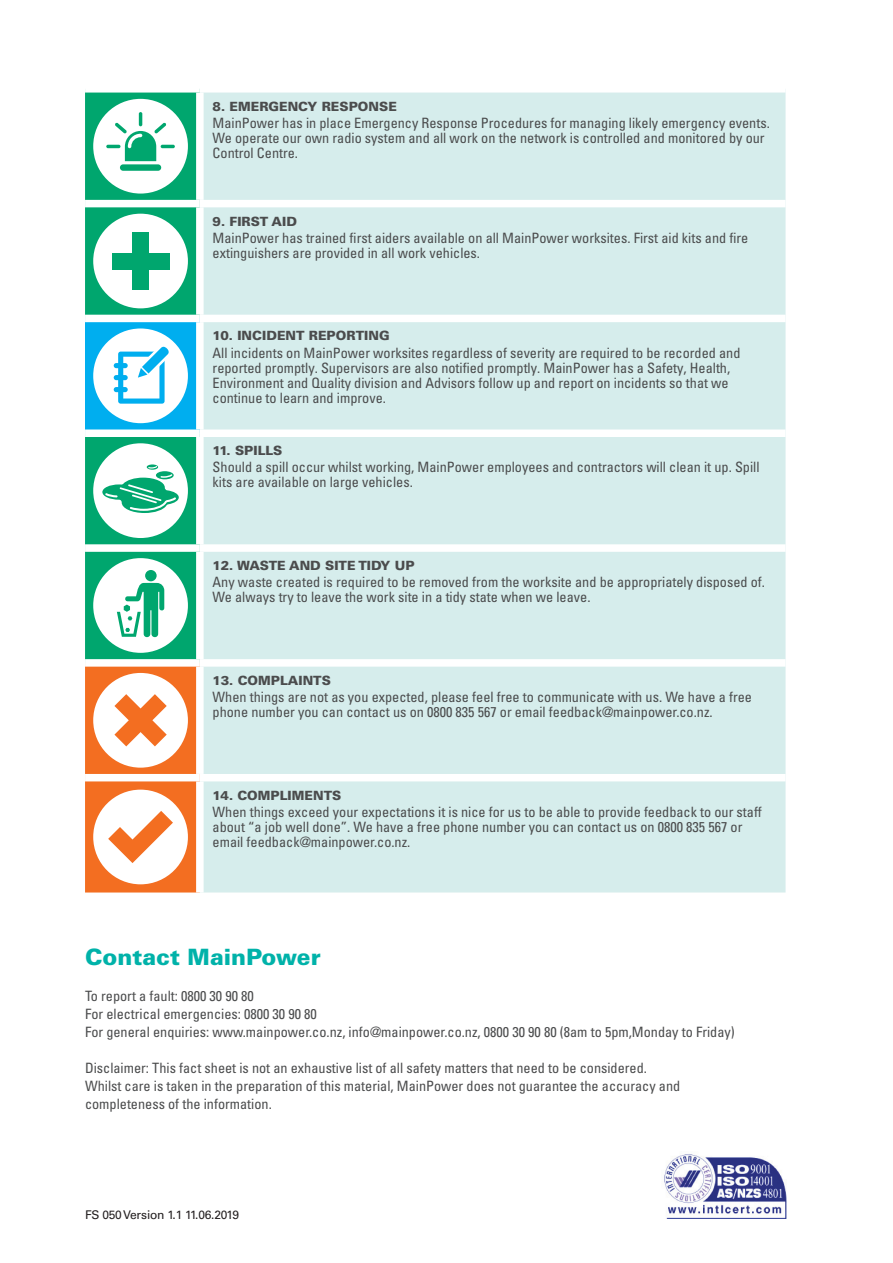
<style>
.page{position:relative;width:893px;height:1263px;background:#fff}
.page>*{position:absolute;margin:0;border:0;box-sizing:border-box;transform-origin:0 0}
.t1{font:900 22.5px "Univers LT Pro 75";color:#00b2a9}
.t2{font:condensed 14.25px/15px "Univers LT Pro";color:#4b4c4d}
.t3{font:900 12.75px "Univers LT Pro 75";color:#4b4c4d}
.t4{font:12px "Univers LT Pro 55 Roman";letter-spacing:-.02em;color:#231f20}
</style>
<div class="page">
<svg style="left:85px;top:93px;width:111px;height:566px;background:#03a76f"></svg>
<div style="left:204px;top:93px;width:582px;height:799px;background:#d6edec"></div>
<div style="left:85px;top:318px;width:115px;height:115px;background:#00aeef"></div>
<div style="left:85px;top:200px;width:115px;height:7px;background:#fff"></div>
<div style="left:200px;top:200px;width:586px;height:7px;background:#fff"></div>
<div style="left:85px;top:315px;width:115px;height:7px;background:#fff"></div>
<div style="left:200px;top:315px;width:586px;height:7px;background:#fff"></div>
<div style="left:196px;top:322px;width:8px;height:107px;background:#fff"></div>
<div style="left:85px;top:429px;width:115px;height:8px;background:#fff"></div>
<div style="left:200px;top:429px;width:586px;height:8px;background:#fff"></div>
<div style="left:85px;top:544px;width:115px;height:8px;background:#fff"></div>
<div style="left:200px;top:544px;width:586px;height:8px;background:#fff"></div>
<div style="left:200px;top:659px;width:586px;height:8px;background:#fff"></div>
<div style="left:200px;top:774px;width:586px;height:7px;background:#fff"></div>
<div style="left:93px;top:99px;width:95px;height:95px;background:#fff;border-radius:50%"></div>
<div style="left:120px;top:164px;width:41px;height:7px;background:#00a66e;border-radius:3px"></div>
<hr style="left:139px;top:112px;width:3px;height:14px;background:#00a66e;border-radius:2px">
<hr style="left:106px;top:145px;width:15px;height:3px;background:#00a66e;border-radius:2px">
<hr style="left:161px;top:145px;width:14px;height:3px;background:#00a66e;border-radius:2px">
<svg style="left:115px;top:123px;width:51px;height:38px"></svg>
<div style="left:93px;top:214px;width:95px;height:94px;background:#fff;border-radius:50%"></div>
<div style="left:132px;top:232px;width:17px;height:58px;background:#00a66e"></div>
<div style="left:112px;top:253px;width:57px;height:16px;background:#00a66e"></div>
<div style="left:93px;top:328px;width:95px;height:95px;background:#fff;border-radius:50%"></div>
<div style="left:114px;top:387px;width:14px;height:5px;background:#00aeef;border-radius:3px"></div>
<div style="left:114px;top:375px;width:14px;height:5px;background:#00aeef;border-radius:3px"></div>
<div style="left:114px;top:363px;width:14px;height:5px;background:#00aeef;border-radius:3px"></div>
<svg style="left:118px;top:346px;width:51px;height:58px"></svg>
<div style="left:93px;top:443px;width:95px;height:95px;background:#fff;border-radius:50%"></div>
<svg style="left:156px;top:471px;width:18px;height:8px"></svg>
<svg style="left:147px;top:464px;width:11px;height:6px"></svg>
<svg style="left:148px;top:466px;width:9px;height:2px"></svg>
<svg style="left:102px;top:474px;width:77px;height:39px"></svg>
<div style="left:93px;top:558px;width:95px;height:95px;background:#fff;border-radius:50%"></div>
<div style="left:145px;top:570px;width:12px;height:11px;background:#00a66e;border-radius:50%"></div>
<svg style="left:117px;top:583px;width:47px;height:55px"></svg>
<svg style="left:85px;top:663px;width:115px;height:229px"></svg>
<img style="left:664px;top:1154px;width:123px;height:65px">
<p class="t3" style="left:213px;top:98px;width:186px">8. EMERGENCY RESPONSE</p>
<p class="t2" style="left:213px;top:115px;width:559px">MainPower has in place Emergency Response Procedures for managing likely emergency events.<br>We operate our own radio system and all work on the network is controlled and monitored by our<br>Control Centre.</p>
<p class="t3" style="left:213px;top:213px;width:86px">9. FIRST AID</p>
<p class="t2" style="left:213px;top:230px;width:537px">MainPower has trained first aiders available on all MainPower worksites. First aid kits and fire extinguishers are provided in all work vehicles.</p>
<p class="t3" style="left:213px;top:328px;width:179px">10. INCIDENT REPORTING</p>
<p class="t2" style="left:213px;top:345px;width:529px">All incidents on MainPower worksites regardless of severity are required to be recorded and reported promptly. Supervisors are also notified promptly. MainPower has a Safety, Health, Environment and Quality division and Advisors follow up and report on incidents so that we continue to learn and improve.</p>
<p class="t3" style="left:213px;top:443px;width:71px">11. SPILLS</p>
<p class="t2" style="left:213px;top:460px;width:548px">Should a spill occur whilst working, MainPower employees and contractors will clean it up. Spill kits are available on large vehicles.</p>
<p class="t3" style="left:213px;top:557px;width:203px">12. WASTE AND SITE TIDY UP</p>
<p class="t2" style="left:213px;top:574px;width:554px">Any waste created is required to be removed from the worksite and be appropriately disposed of.<br>We always try to leave the work site in a tidy state when we leave.</p>
<p class="t3" style="left:213px;top:672px;width:120px">13. COMPLAINTS</p>
<p class="t2" style="left:213px;top:689px;width:541px">When things are not as you expected, please feel free to communicate with us. We have a free phone number you can contact us on 0800 835 567 or email feedback@mainpower.co.nz.</p>
<p class="t3" style="left:213px;top:787px;width:130px">14. COMPLIMENTS</p>
<p class="t2" style="left:213px;top:804px;width:550px">When things exceed your expectations it is nice for us to be able to provide feedback to our staff about “a job well done”. We have a free phone number you can contact us on 0800 835 567 or email feedback@mainpower.co.nz.</p>
<h1 class="t1" style="left:85px;top:942px;width:237px">Contact MainPower</h1>
<p class="t2" style="left:85px;top:986px;width:651px;line-height:18px">To report a fault: 0800 30 90 80<br>For electrical emergencies: 0800 30 90 80<br>For general enquiries: www.mainpower.co.nz, info@mainpower.co.nz, 0800 30 90 80 (8am to 5pm,Monday to Friday)</p>
<p class="t2" style="left:85px;top:1058px;width:597px;line-height:18px">Disclaimer: This fact sheet is not an exhaustive list of all safety matters that need to be considered.<br>Whilst care is taken in the preparation of this material, MainPower does not guarantee the accuracy and completeness of the information.</p>
<p class="t4" style="left:85px;top:1207px;width:156px">FS 050 Version 1.1 11.06.2019</p>
</div>
